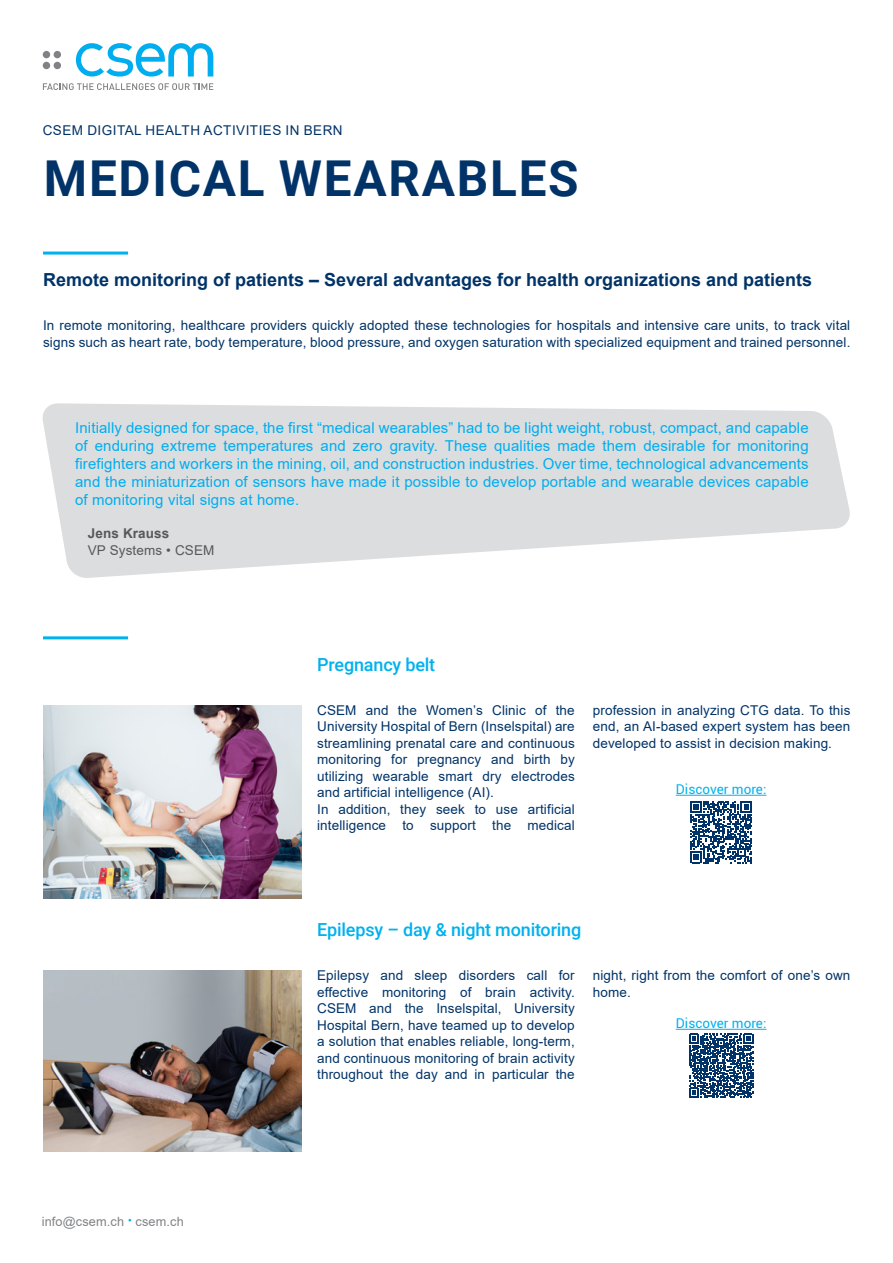
<style>
.page{position:relative;width:893px;height:1263px;background:#fff}
.page>*{position:absolute;margin:0;border:0;box-sizing:border-box;transform-origin:0 0}
.Titre_1{font:700 49.5px "Roboto";letter-spacing:.035em;color:#013368}
.intro_title{font:700 18px "Arial";color:#013368}
.Titre_2{font:500 18px "Roboto";letter-spacing:-.01em;color:#00b1ef}
.texte_zitate{font:15px/18px "Arial";letter-spacing:.01em;color:#00aeef;text-align:justify}
.Paragraph_Style_1{font:13.5px/16.5px "Arial";letter-spacing:.01em;color:#013368;text-align:justify}
.Overtitle{font:13.5px "Arial";letter-spacing:.035em;color:#013368}
.link{font:13.5px "Roboto";color:#00b1ef}
.Name{font:13.5px "Arial";letter-spacing:.01em;color:#57585a}
.Name-2{font:700 13.5px "Arial";letter-spacing:.01em;color:#57585a}
.t1{font:12.75px "Arial";letter-spacing:.01em;color:#808285}
.s1{font-size:10.5px;color:#00b1ef}
</style>
<div class="page">
<svg style="left:43px;top:83px;width:170px;height:7px"></svg>
<svg style="left:76px;top:43px;width:137px;height:34px"></svg>
<div style="left:43px;top:51px;width:7px;height:7px;background:#808285;border-radius:50%"></div>
<div style="left:54px;top:51px;width:7px;height:7px;background:#808285;border-radius:50%"></div>
<div style="left:43px;top:62px;width:7px;height:7px;background:#808285;border-radius:50%"></div>
<div style="left:54px;top:62px;width:7px;height:7px;background:#808285;border-radius:50%"></div>
<hr style="left:43px;top:252px;width:85px;height:3px;background:#00b1ef">
<hr style="left:43px;top:636px;width:85px;height:3px;background:#00b1ef">
<svg style="left:42px;top:403px;width:808px;height:175px;fill:#dcdddf"></svg>
<img style="left:43px;top:705px;width:258px;height:194px">
<img style="left:44px;top:970px;width:257px;height:181px">
<svg style="left:690px;top:801px;width:62px;height:62px"></svg>
<hr style="left:676px;top:795px;width:90px;height:1px;background:#00b1ef">
<svg style="left:689px;top:1033px;width:64px;height:65px"></svg>
<hr style="left:676px;top:1029px;width:90px;height:1px;background:#00b1ef">
<p class="Overtitle" style="left:43px;top:121px;width:301px">CSEM DIGITAL HEALTH ACTIVITIES IN BERN</p>
<p class="Titre_1" style="left:44px;top:143px;width:536px">MEDICAL WEARABLES</p>
<p class="intro_title" style="left:43px;top:267px;width:771px">Remote monitoring of patients – Several advantages for health organizations and patients</p>
<p class="Paragraph_Style_1" style="left:43px;top:317px;width:809px">In remote monitoring, healthcare providers quickly adopted these technologies for hospitals and intensive care units, to track vital signs such as heart rate, body temperature, blood pressure, and oxygen saturation with specialized equipment and trained personnel.</p>
<p class="texte_zitate" style="left:75px;top:419px;width:735px">Initially designed for space, the first “medical wearables” had to be light weight, robust, compact, and capable of enduring extreme temperatures and zero gravity. These qualities made them desirable for monitoring firefighters and workers in the mining, oil, and construction industries. Over time, technological advancements and the miniaturization of sensors have made it possible to develop portable and wearable devices capable of monitoring vital signs at home.</p>
<p class="Name-2" style="left:88px;top:524px;width:83px">Jens Krauss</p>
<p class="Name" style="left:88px;top:541px;width:128px">VP Systems • CSEM</p>
<p class="Titre_2" style="left:317px;top:651px;width:120px">Pregnancy belt</p>
<p class="Paragraph_Style_1" style="left:317px;top:702px;width:259px">CSEM and the Women’s Clinic of the University Hospital of Bern (Inselspital) are streamlining prenatal care and continuous monitoring for pregnancy and birth by utilizing wearable smart dry electrodes and artificial intelligence (AI).</p>
<p class="Paragraph_Style_1" style="left:317px;top:801px;width:259px">In addition, they seek to use artificial intelligence to support the medical</p>
<p class="Paragraph_Style_1" style="left:593px;top:702px;width:259px">profession in analyzing CTG data. To this end, an AI-based expert system has been developed to assist in decision making.</p>
<p class="link" style="left:676px;top:780px;width:92px">Discover more:</p>
<p class="Titre_2" style="left:317px;top:917px;width:266px">Epilepsy – day &amp; night monitoring</p>
<p class="t1" style="left:42px;top:1212px;width:144px">info@csem.ch <span class="s1">•</span> csem.ch</p>
<p class="Paragraph_Style_1" style="left:317px;top:967px;width:259px">Epilepsy and sleep disorders call for effective monitoring of brain activity.<br>CSEM and the Inselspital, University Hospital Bern, have teamed up to develop a solution that enables reliable, long-term, and continuous monitoring of brain activity throughout the day and in particular the</p>
<p class="Paragraph_Style_1" style="left:593px;top:967px;width:259px">night, right from the comfort of one’s own home.</p>
<p class="link" style="left:676px;top:1014px;width:92px">Discover more:</p>
</div>
